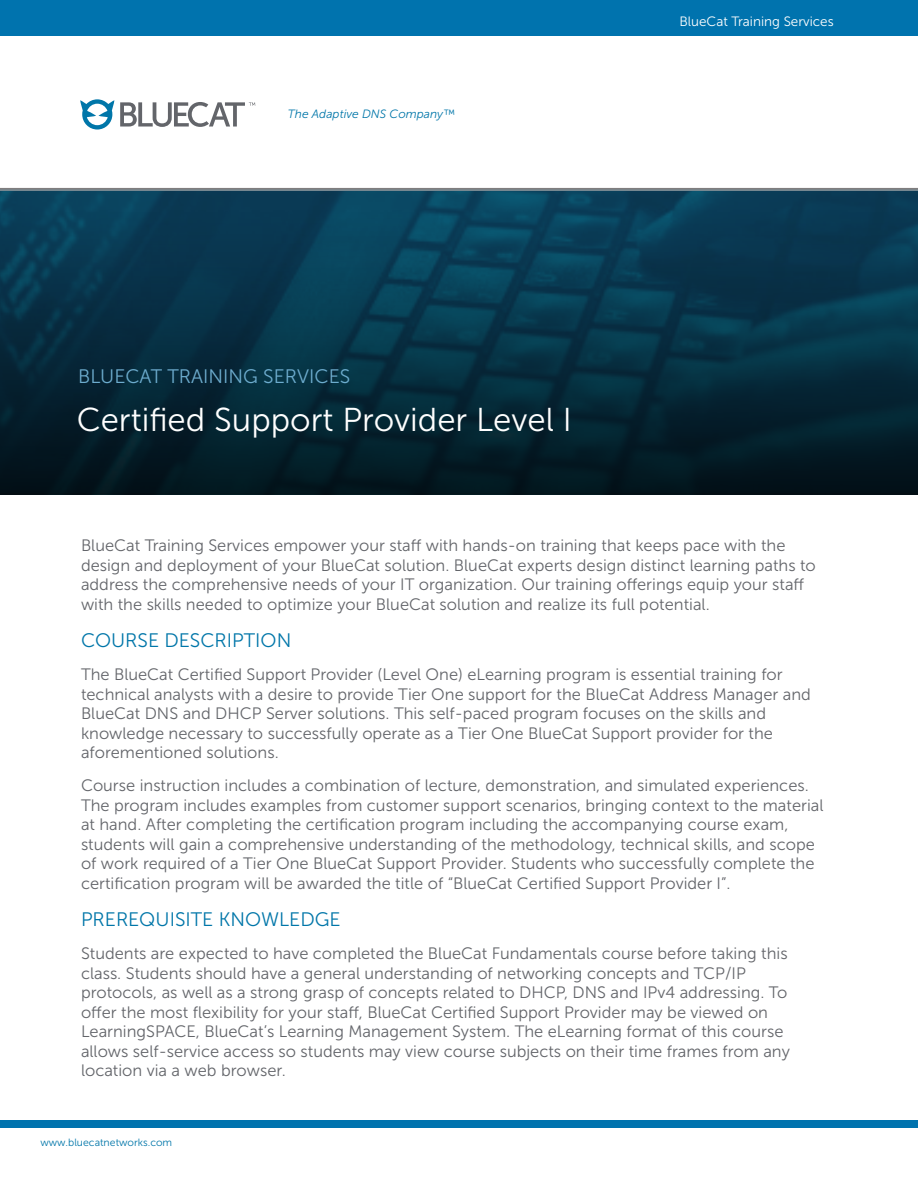
<style>
.page{position:relative;width:918px;height:1188px;background:#fff}
.page>*{position:absolute;margin:0;border:0;box-sizing:border-box;transform-origin:0 0}
.HEADING{font:33px "Museo Sans 300";color:#fff}
.BLUECAT_SUBS{font:19.5px "Museo Sans 300";color:#6dacce}
.BLUECAT_SUBS-2{font:19.5px "Museo Sans 300";color:#0076a9}
.BLUECAT_BODY{font:19.5px "Museo Sans 300";color:#0076a9}
.BLUECAT_BODY-2{font:16.5px/19.5px "Museo Sans 300";color:#63656a}
.Case_Study_mini_sub{font:13.5px "Museo Sans 300";color:#fff}
.t1{font:italic 12px "Museo Sans 300";color:#0076a9}
.t2{font:10.5px "Museo Sans 300";color:#0076a9}
</style>
<div class="page">
<img style="left:0;top:188px;width:918px;height:307px">
<div style="left:0;top:0;width:918px;height:36px;background:#0073ae"></div>
<div style="left:0;top:1120px;width:918px;height:8px;background:#0073ae"></div>
<svg style="left:80px;top:99px;width:34px;height:31px"></svg>
<svg style="left:120px;top:102px;width:135px;height:25px"></svg>
<p class="t1" style="left:288px;top:107px;width:169px">The Adaptive DNS Company™</p>
<p class="BLUECAT_SUBS" style="left:78px;top:365px;width:274px">BLUECAT TRAINING SERVICES</p>
<p class="HEADING" style="left:77px;top:402px;width:497px">Certified Support Provider Level I</p>
<p class="Case_Study_mini_sub" style="left:679px;top:14px;width:156px">BlueCat Training Services</p>
<p class="BLUECAT_BODY-2" style="left:81px;top:536px;width:736px">BlueCat Training Services empower your staff with hands-on training that keeps pace with the design and deployment of your BlueCat solution. BlueCat experts design distinct learning paths to address the comprehensive needs of your IT organization. Our training offerings equip your staff with the skills needed to optimize your BlueCat solution and realize its full potential.</p>
<p class="BLUECAT_BODY" style="left:81px;top:630px;width:212px">COURSE DESCRIPTION</p>
<p class="BLUECAT_BODY-2" style="left:81px;top:665px;width:731px">The BlueCat Certified Support Provider (Level One) eLearning program is essential training for technical analysts with a desire to provide Tier One support for the BlueCat Address Manager and BlueCat DNS and DHCP Server solutions. This self-paced program focuses on the skills and knowledge necessary to successfully operate as a Tier One BlueCat Support provider for the aforementioned solutions.</p>
<p class="BLUECAT_BODY-2" style="left:81px;top:776px;width:744px">Course instruction includes a combination of lecture, demonstration, and simulated experiences.<br>The program includes examples from customer support scenarios, bringing context to the material at hand. After completing the certification program including the accompanying course exam, students will gain a comprehensive understanding of the methodology, technical skills, and scope of work required of a Tier One BlueCat Support Provider. Students who successfully complete the certification program will be awarded the title of “BlueCat Certified Support Provider I”.</p>
<p class="BLUECAT_SUBS-2" style="left:81px;top:909px;width:261px">PREREQUISITE KNOWLEDGE</p>
<p class="BLUECAT_BODY-2" style="left:81px;top:944px;width:711px">Students are expected to have completed the BlueCat Fundamentals course before taking this class. Students should have a general understanding of networking concepts and TCP/IP protocols, as well as a strong grasp of concepts related to DHCP, DNS and IPv4 addressing. To offer the most flexibility for your staff, BlueCat Certified Support Provider may be viewed on LearningSPACE, BlueCat’s Learning Management System. The eLearning format of this course allows self-service access so students may view course subjects on their time frames from any location via a web browser.</p>
<p class="t2" style="left:40px;top:1137px;width:133px">www.bluecatnetworks.com</p>
</div>
